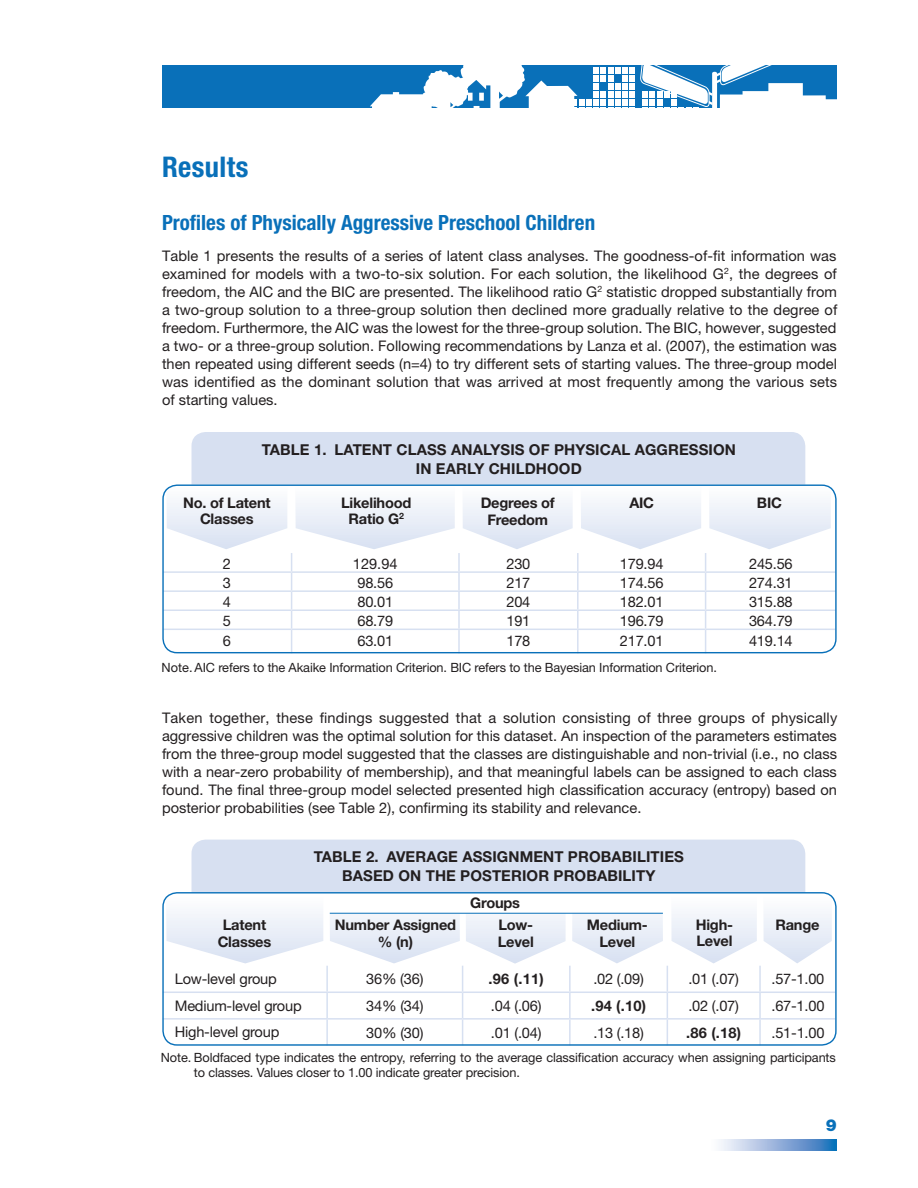
<style>
.page{position:relative;width:918px;height:1188px;background:#fff}
.page>*{position:absolute;margin:0;border:0;box-sizing:border-box;transform-origin:0 0}
.t1{font:700 condensed 28.5px "Helvetica Neue LT Std";letter-spacing:.015em;color:#0970b9}
.t2{font:700 condensed 21px "Helvetica Neue LT Std";color:#0970b9}
.t3{font:900 16.5px "Helvetica Neue LT Std";color:#0970b9}
.t4{font:700 15px/18.8px "Helvetica Neue LT Std";letter-spacing:.005em;color:#231f20;text-align:center}
.t5{font:14.7px/18px "Helvetica Neue LT Std";letter-spacing:-.015em;color:#231f20;text-align:justify}
.t6{font:700 14.7px/16.2px "Helvetica Neue LT Std";letter-spacing:-.015em;color:#231f20;text-align:center}
.t7{font:12.75px/14.2px "Helvetica Neue LT Std";letter-spacing:-.01em;color:#231f20}
</style>
<div class="page">
<div style="left:162px;top:66px;width:675px;height:42px;background:#0970b9"></div>
<svg style="left:370px;top:66px;width:467px;height:42px"></svg>
<svg style="left:720px;top:1139px;width:117px;height:11px"></svg>
<div style="left:192px;top:432px;width:613px;height:130px;background:#d7e0f1;border-radius:14px"></div>
<hr style="left:163px;top:571px;width:129px;height:2px;background:#d7e0f1">
<hr style="left:706px;top:571px;width:129px;height:2px;background:#d7e0f1">
<hr style="left:163px;top:590px;width:129px;height:2px;background:#d7e0f1">
<hr style="left:706px;top:590px;width:129px;height:2px;background:#d7e0f1">
<hr style="left:163px;top:609px;width:129px;height:2px;background:#d7e0f1">
<hr style="left:706px;top:609px;width:129px;height:2px;background:#d7e0f1">
<hr style="left:163px;top:629px;width:129px;height:1px;background:#d7e0f1">
<hr style="left:706px;top:629px;width:129px;height:1px;background:#d7e0f1">
<svg style="left:166px;top:485px;width:665px;height:168px"></svg>
<div style="left:162px;top:485px;width:675px;height:168px;border:1px solid #0970b9;border-radius:14px"></div>
<div style="left:192px;top:840px;width:613px;height:206px;background:#d7e0f1;border-radius:14px"></div>
<div style="left:162px;top:892px;width:675px;height:154px;background:#fff;border-radius:14px"></div>
<svg style="left:763px;top:895px;width:69px;height:68px"></svg>
<svg style="left:166px;top:895px;width:157px;height:68px"></svg>
<hr style="left:326px;top:966px;width:2px;height:26px;background:#d7e0f1">
<hr style="left:569px;top:966px;width:2px;height:26px;background:#d7e0f1">
<hr style="left:759px;top:966px;width:2px;height:26px;background:#d7e0f1">
<hr style="left:163px;top:992px;width:164px;height:1px;background:#d7e0f1">
<hr style="left:327px;top:992px;width:136px;height:1px;background:#d7e0f1">
<hr style="left:326px;top:993px;width:2px;height:25px;background:#d7e0f1">
<hr style="left:463px;top:992px;width:107px;height:1px;background:#d7e0f1">
<hr style="left:570px;top:992px;width:97px;height:1px;background:#d7e0f1">
<hr style="left:569px;top:993px;width:2px;height:25px;background:#d7e0f1">
<hr style="left:667px;top:992px;width:93px;height:1px;background:#d7e0f1">
<hr style="left:760px;top:992px;width:75px;height:1px;background:#d7e0f1">
<hr style="left:759px;top:993px;width:2px;height:25px;background:#d7e0f1">
<hr style="left:163px;top:1018px;width:164px;height:2px;background:#d7e0f1">
<hr style="left:327px;top:1018px;width:136px;height:2px;background:#d7e0f1">
<hr style="left:326px;top:1020px;width:2px;height:25px;background:#d7e0f1">
<hr style="left:463px;top:1018px;width:107px;height:2px;background:#d7e0f1">
<svg style="left:330px;top:914px;width:236px;height:130px"></svg>
<hr style="left:570px;top:1018px;width:97px;height:2px;background:#d7e0f1">
<hr style="left:569px;top:1020px;width:2px;height:25px;background:#d7e0f1">
<hr style="left:667px;top:1018px;width:93px;height:2px;background:#d7e0f1">
<svg style="left:572px;top:912px;width:185px;height:132px"></svg>
<hr style="left:760px;top:1018px;width:75px;height:2px;background:#d7e0f1">
<hr style="left:759px;top:1020px;width:2px;height:25px;background:#d7e0f1">
<div style="left:162px;top:892px;width:675px;height:154px;border:1px solid #0970b9;border-radius:14px"></div>
<hr style="left:330px;top:913px;width:333px;height:1px;background:#0970b9">
<h1 class="t1" style="left:162px;top:150px;width:88px">Results</h1>
<h2 class="t2" style="left:162px;top:209px;width:435px">Profiles of Physically Aggressive Preschool Children</h2>
<p class="t5" style="left:162px;top:247px;width:677px">Table 1 presents the results of a series of latent class analyses. The goodness-of-fit information was examined for models with a two-to-six solution. For each solution, the likelihood G<sup>2</sup>, the degrees of freedom, the AIC and the BIC are presented. The likelihood ratio G<sup>2</sup> statistic dropped substantially from a two-group solution to a three-group solution then declined more gradually relative to the degree of freedom. Furthermore, the AIC was the lowest for the three-group solution. The BIC, however, suggested a two- or a three-group solution. Following recommendations by Lanza et al. (2007), the estimation was then repeated using different seeds (n=4) to try different sets of starting values. The three-group model was identified as the dominant solution that was arrived at most frequently among the various sets of starting values.</p>
<p class="t4" style="left:262px;top:440px;width:476px">Table 1. Latent Class Analysis of Physical Aggressio n in Early Childhood</p>
<p class="t6" style="left:183px;top:494px;width:89px">No. of Latent<br>Classes</p>
<p class="t6" style="left:341px;top:494px;width:72px">Likelihood<br>Ratio G<sup>2</sup></p>
<p class="t6" style="left:481px;top:495px;width:76px">Degrees of<br>Freedom</p>
<p class="t6" style="left:629px;top:494px;width:26px">AI C</p>
<p class="t6" style="left:757px;top:494px;width:27px">BI C</p>
<p class="t5" style="left:223px;top:554px;width:10px">2</p>
<p class="t5" style="left:353px;top:554px;width:46px">129.94</p>
<p class="t5" style="left:506px;top:554px;width:25px">230</p>
<p class="t5" style="left:620px;top:554px;width:45px">179.94</p>
<p class="t5" style="left:749px;top:554px;width:45px">245.56</p>
<p class="t5" style="left:223px;top:573px;width:10px">3</p>
<p class="t5" style="left:357px;top:573px;width:37px">98.56</p>
<p class="t5" style="left:506px;top:573px;width:25px">217</p>
<p class="t5" style="left:620px;top:573px;width:45px">174.56</p>
<p class="t5" style="left:749px;top:573px;width:45px">274.31</p>
<p class="t5" style="left:223px;top:592px;width:10px">4</p>
<p class="t5" style="left:357px;top:592px;width:37px">80.01</p>
<p class="t5" style="left:506px;top:592px;width:25px">204</p>
<p class="t5" style="left:620px;top:592px;width:45px">182.01</p>
<p class="t5" style="left:749px;top:592px;width:45px">315.88</p>
<p class="t5" style="left:223px;top:611px;width:10px">5</p>
<p class="t5" style="left:357px;top:611px;width:37px">68.79</p>
<p class="t5" style="left:506px;top:611px;width:25px">191</p>
<p class="t5" style="left:620px;top:611px;width:45px">196.79</p>
<p class="t5" style="left:749px;top:611px;width:45px">364.79</p>
<p class="t5" style="left:223px;top:631px;width:10px">6</p>
<p class="t5" style="left:357px;top:631px;width:37px">63.01</p>
<p class="t5" style="left:506px;top:631px;width:25px">178</p>
<p class="t5" style="left:620px;top:631px;width:45px">217.01</p>
<p class="t5" style="left:749px;top:631px;width:45px">419.14</p>
<p class="t7" style="left:162px;top:660px;width:557px">Note. AIC refers to the Akaike Information Criterion. BIC refers to the Bayesian Information Criterion.</p>
<p class="t5" style="left:162px;top:709px;width:677px">Taken together, these findings suggested that a solution consisting of three groups of physically aggressive children was the optimal solution for this dataset. An inspection of the parameters estimates from the three-group model suggested that the classes are distinguishable and non-trivial (i.e., no class with a near-zero probability of membership), and that meaningful labels can be assigned to each class found. The final three-group model selected presented high classification accuracy (entropy) based on posterior probabilities (see Table 2), confirming its stability and relevance.</p>
<p class="t4" style="left:314px;top:847px;width:372px">Table 2. Average Assignment Probabilities based on the Posterior Probability</p>
<p class="t6" style="left:470px;top:894px;width:51px">Groups</p>
<p class="t6" style="left:218px;top:917px;width:55px">Latent<br>Classes</p>
<p class="t6" style="left:335px;top:917px;width:123px">Number Assigned % (n)</p>
<p class="t6" style="left:498px;top:917px;width:37px;text-align:left">Low-<br>Level</p>
<p class="t6" style="left:587px;top:917px;width:62px">Medium-<br>Level</p>
<p class="t6" style="left:696px;top:916px;width:39px;text-align:left">High-<br>Level</p>
<p class="t6" style="left:775px;top:916px;width:46px">Range</p>
<p class="t5" style="left:175px;top:970px;width:104px">Low-level group</p>
<p class="t5" style="left:366px;top:969px;width:59px">36% (36)</p>
<p class="t6" style="left:489px;top:970px;width:57px">.96 (.11)</p>
<p class="t5" style="left:593px;top:969px;width:52px">.02 (.09)</p>
<p class="t5" style="left:688px;top:969px;width:52px">.01 (.07)</p>
<p class="t5" style="left:772px;top:969px;width:54px">.57-1.00</p>
<p class="t5" style="left:175px;top:996px;width:128px">Medium-level group</p>
<p class="t5" style="left:366px;top:996px;width:59px">34% (34)</p>
<p class="t5" style="left:491px;top:996px;width:52px">.04 (.06)</p>
<p class="t6" style="left:591px;top:997px;width:57px">.94 (.10)</p>
<p class="t5" style="left:688px;top:996px;width:52px">.02 (.07)</p>
<p class="t5" style="left:772px;top:996px;width:54px">.67-1.00</p>
<p class="t5" style="left:175px;top:1023px;width:106px">High-level group</p>
<p class="t5" style="left:366px;top:1023px;width:59px">30% (30)</p>
<p class="t5" style="left:491px;top:1023px;width:52px">.01 (.04)</p>
<p class="t5" style="left:593px;top:1023px;width:52px">.13 (.18)</p>
<p class="t6" style="left:686px;top:1024px;width:57px">.86 (.18)</p>
<p class="t5" style="left:772px;top:1023px;width:54px">.51-1.00</p>
<p class="t7" style="left:194px;top:1051px;width:644px;text-indent:-33px">Note. Boldfaced type indicates the entropy, referring to the average classification accuracy when assigning participants to classes. Values closer to 1.00 indicate greater precision.</p>
<p class="t3" style="left:826px;top:1115px;width:13px">9</p>
</div>
